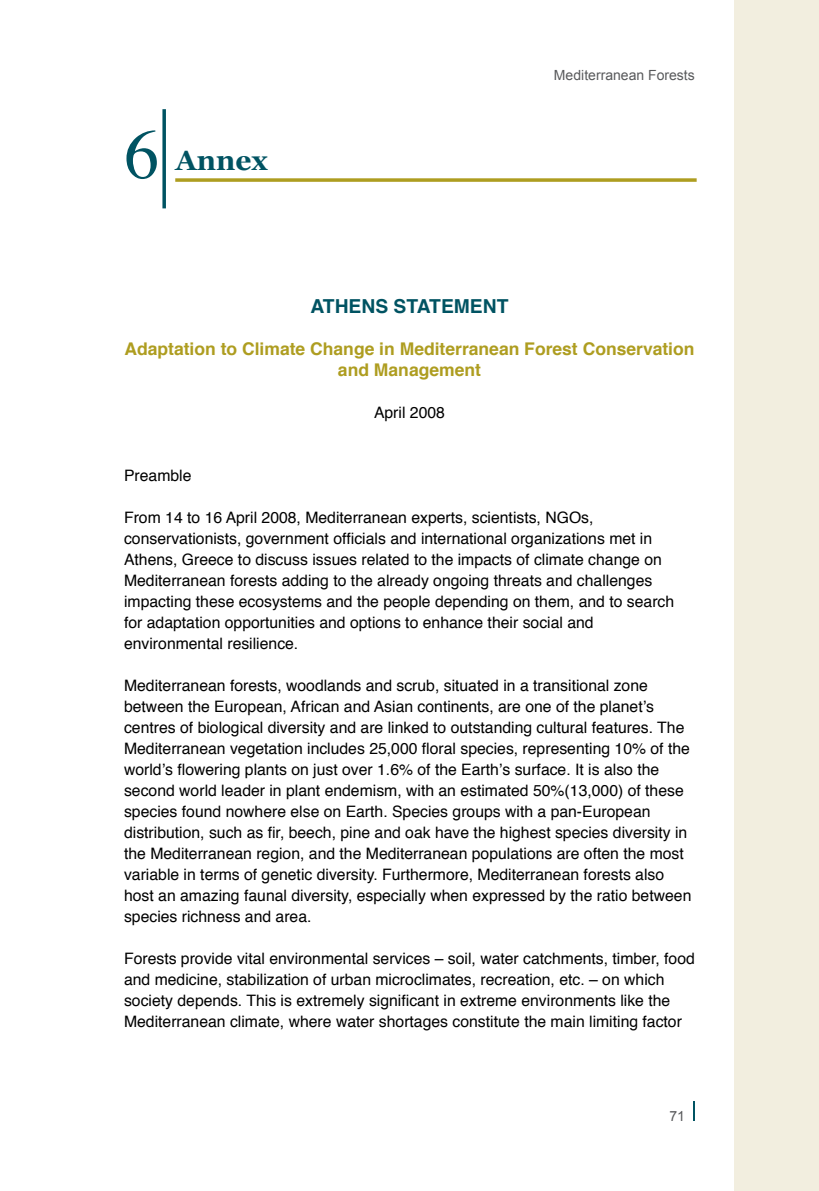
<style>
.page{position:relative;width:819px;height:1191px;background:#fff}
.page>*{position:absolute;margin:0;border:0;box-sizing:border-box;transform-origin:0 0}
.t1{font:70px "Times";color:#005362}
.t2{font:700 28px "Georgia";color:#005362}
.t3{font:700 19.25px "Helvetica";color:#005362}
.t4{font:700 17.5px/21px "Helvetica";color:#ae9d20;text-align:center}
.t5{font:15.75px/21px "Helvetica";color:#000}
.t6{font:14px "Arial";color:#58595b}
</style>
<div class="page">
<div style="left:734px;top:0;width:85px;height:1191px;background:#f2eedf"></div>
<svg style="left:693px;top:1101px;width:1px;height:20px"></svg>
<svg style="left:175px;top:178px;width:521px;height:4px"></svg>
<svg style="left:162px;top:109px;width:4px;height:99px"></svg>
<h1 class="t1" style="left:124px;top:89px;width:36px">6</h1>
<h2 class="t2" style="left:175px;top:144px;width:94px">Annex</h2>
<p class="t6" style="left:554px;top:67px;width:142px">Mediterranean Forests</p>
<p class="t3" style="left:310px;top:288px;width:199px">ATHENS STATEMENT</p>
<p class="t4" style="left:124px;top:337px;width:571px">Adaptation to Climate Change in Mediterranean Forest Conservation and Management</p>
<p class="t5" style="left:374px;top:401px;width:72px">April 2008</p>
<p class="t5" style="left:124px;top:464px;width:69px">Preamble</p>
<p class="t5" style="left:124px;top:506px;width:551px">From 14 to 16 April 2008, Mediterranean experts, scientists, NGOs, conservationists, government officials and international organizations met in Athens, Greece to discuss issues related to the impacts of climate change on Mediterranean forests adding to the already ongoing threats and challenges impacting these ecosystems and the people depending on them, and to search for adaptation opportunities and options to enhance their social and environmental resilience.</p>
<p class="t5" style="left:124px;top:674px;width:568px">Mediterranean forests, woodlands and scrub, situated in a transitional zone between the European, African and Asian continents, are one of the planet’s centres of biological diversity and are linked to outstanding cultural features. The Mediterranean vegetation includes 25,000 floral species, representing 10% of the world’s flowering plants on just over 1.6% of the Earth’s surface. It is also the second world leader in plant endemism, with an estimated 50%(13,000) of these species found nowhere else on Earth. Species groups with a pan-European distribution, such as fir, beech, pine and oak have the highest species diversity in the Mediterranean region, and the Mediterranean populations are often the most variable in terms of genetic diversity. Furthermore, Mediterranean forests also host an amazing faunal diversity, especially when expressed by the ratio between species richness and area.</p>
<p class="t5" style="left:124px;top:947px;width:572px">Forests provide vital environmental services – soil, water catchments, timber, food and medicine, stabilization of urban microclimates, recreation, etc. – on which society depends. This is extremely significant in extreme environments like the Mediterranean climate, where water shortages constitute the main limiting factor</p>
<p class="t6" style="left:669px;top:1108px;width:17px">71</p>
</div>
